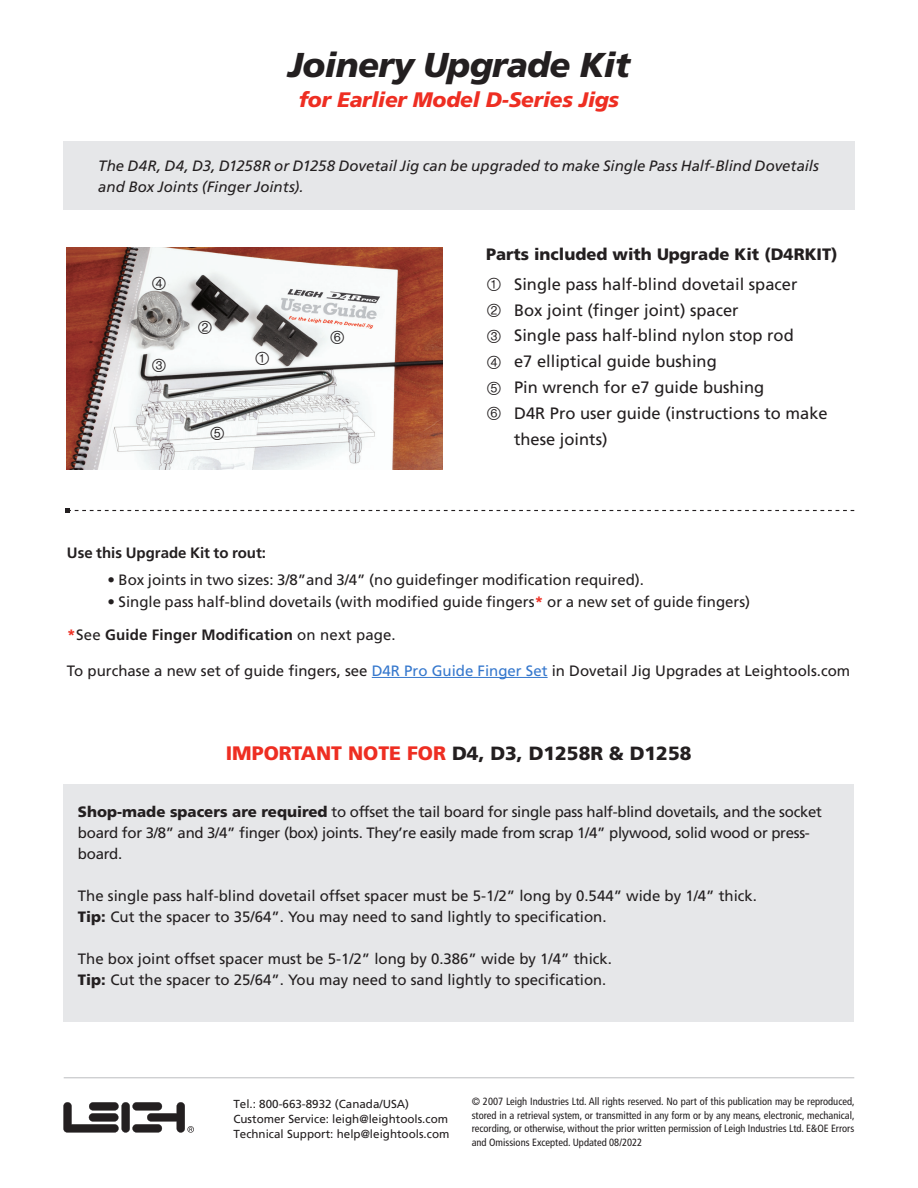
<style>
.page{position:relative;width:918px;height:1188px;background:#fff}
.page>*{position:absolute;margin:0;border:0;box-sizing:border-box;transform-origin:0 0}
.t1{font:italic 900 34.5px "Frutiger LT Std";letter-spacing:-.02em;color:#231f20}
.t2{font:italic 900 21px "Frutiger LT Std";letter-spacing:-.01em;color:#ee2e22}
.t3{font:900 19.2px "Frutiger LT Std";color:#231f20}
.t4{font:18px "Circle Frame";color:#231f20}
.t5{font:16.5px/25.8px "Frutiger LT Std";color:#231f20}
.t6{font:900 16.5px "Frutiger LT Std";color:#231f20}
.body{font:15px "Frutiger LT Std";color:#231f20}
.body-2{font:15px/21px "Frutiger LT Std";letter-spacing:-.02em;color:#231f20}
.Foreword_ital_reg{font:italic 15px/21px "Frutiger LT Std";color:#231f20}
.body-3{font:700 15px "Frutiger LT Std";letter-spacing:.01em;color:#231f20}
.t7{font:11.7px "Frutiger LT Std";color:#231f20}
.t8{font:condensed 10.5px/13.5px "Frutiger LT Std";color:#231f20;text-align:justify}
.s1{font-family:"Circle Frame";font-size:18px}
.s2{font-weight:900;color:#ee2e22}
.s3{font-weight:400}
.s4{color:#3678cd}
.s5{font-size:19.5px;color:#ee2e22}
.s6{font-weight:900}
.s7{font-size:14.7px}
</style>
<div class="page">
<svg style="left:65px;top:508px;width:789px;height:5px"></svg>
<div style="left:64px;top:784px;width:790px;height:238px;background:#e6e7e9"></div>
<div style="left:63px;top:141px;width:791px;height:68px;background:#e6e7e9"></div>
<hr style="left:372px;top:677px;width:176px;height:1px;background:#3678cd">
<svg style="left:63px;top:1102px;width:131px;height:31px"></svg>
<img style="left:67px;top:248px;width:375px;height:222px">
<hr style="left:64px;top:1077px;width:790px;height:1px;background:#bcbdc0">
<p class="t1" style="left:288px;top:44px;width:344px">Joinery Upgrade Kit</p>
<p class="t2" style="left:299px;top:87px;width:322px">for Earlier Model D-Series Jigs</p>
<p class="Foreword_ital_reg" style="left:98px;top:156px;width:722px">The D4R, D4, D3, D1258R or D1258 Dovetail Jig can be upgraded to make Single Pass Half-Blind Dovetails and Box Joints (Finger Joints).</p>
<p class="t4" style="left:151px;top:274px;width:17px">4</p>
<p class="t4" style="left:151px;top:355px;width:17px">3</p>
<p class="t4" style="left:197px;top:317px;width:17px">2</p>
<p class="t4" style="left:210px;top:423px;width:17px">5</p>
<p class="t4" style="left:255px;top:348px;width:17px">1</p>
<p class="t4" style="left:329px;top:328px;width:17px">6</p>
<p class="t6" style="left:486px;top:244px;width:353px">Parts included with Upgrade Kit (D4RKIT)</p>
<p class="t5" style="left:486px;top:271px;width:313px"><span class="s1">1</span> Single pass half-blind dovetail spacer</p>
<p class="t5" style="left:486px;top:297px;width:254px"><span class="s1">2</span> Box joint (finger joint) spacer</p>
<p class="t5" style="left:486px;top:323px;width:309px"><span class="s1">3</span> Single pass half-blind nylon stop rod</p>
<p class="t5" style="left:486px;top:349px;width:232px"><span class="s1">4</span> e7 elliptical guide bushing</p>
<p class="t5" style="left:486px;top:375px;width:280px"><span class="s1">5</span> Pin wrench for e7 guide bushing</p>
<p class="t5" style="left:514px;top:400px;width:315px;text-indent:-28px"><span class="s1">6</span> D4R Pro user guide (instructions to make these joints)</p>
<p class="body-3" style="left:67px;top:544px;width:201px">Use this Upgrade Kit to rout:</p>
<p class="body" style="left:107px;top:571px;width:538px">• Box joints in two sizes: 3/8”and 3/4” (no guidefinger modification required).</p>
<p class="body" style="left:107px;top:593px;width:644px">• Single pass half-blind dovetails (with modified guide fingers<span class="s2">*</span> or a new set of guide fingers)</p>
<p class="body-3" style="left:67px;top:626px;width:330px"><span class="s2">*</span><span class="s3">See</span> Guide Finger Modification <span class="s3">on next page.</span></p>
<p class="body" style="left:67px;top:662px;width:785px">To purchase a new set of guide fingers, see <span class="s4">D4R Pro Guide Finger Set</span> in Dovetail Jig Upgrades at Leightools.com</p>
<p class="t3" style="left:226px;top:742px;width:467px"><span class="s5">IMPORTANT NOTE FOR</span> D4, D3, D1258R &amp; D1258</p>
<p class="body-2" style="left:78px;top:802px;width:745px"><span class="s6">Shop-made spacers are required</span> to offset the tail board for single pass half-blind dovetails, and the socket board for 3/8” and 3/4” finger (box) joints. They’re easily made from scrap 1/4” plywood, solid wood or press&shy;board.</p>
<p class="body" style="left:78px;top:887px;width:681px">The single pass half-blind dovetail offset spacer must be 5-1/2” long by 0.544” wide by 1/4” thick.</p>
<p class="body" style="left:78px;top:908px;width:530px"><span class="s6">Tip:</span> Cut the spacer to 35/64”. You may need to sand lightly to specification.</p>
<p class="body" style="left:78px;top:950px;width:536px">The box joint offset spacer must be 5-1/2” long by 0.386” wide by 1/4” thick.</p>
<p class="body" style="left:78px;top:971px;width:530px"><span class="s6">Tip:</span> Cut the spacer to 25/64”. You may need to sand lightly to specificatio<span class="s7">n.</span></p>
<p class="t7" style="left:233px;top:1097px;width:177px">Tel.: 800-663-8932 (Canada/USA)</p>
<p class="t7" style="left:233px;top:1112px;width:216px">Customer Service: leigh@leightools.com</p>
<p class="t7" style="left:233px;top:1127px;width:217px">Technical Support: help@leightools.com</p>
<p class="t8" style="left:472px;top:1095px;width:384px">© 2007 Leigh Industries Ltd. All rights reserved. No part of this publication may be reproduced, stored in a retrieval system, or transmitted in any form or by any means, electronic, mechanical, recording, or otherwise, without the prior written permission of Leigh Industries Ltd. E&amp;OE Errors and Omissions Excepted. Updated 08/2022</p>
</div>
